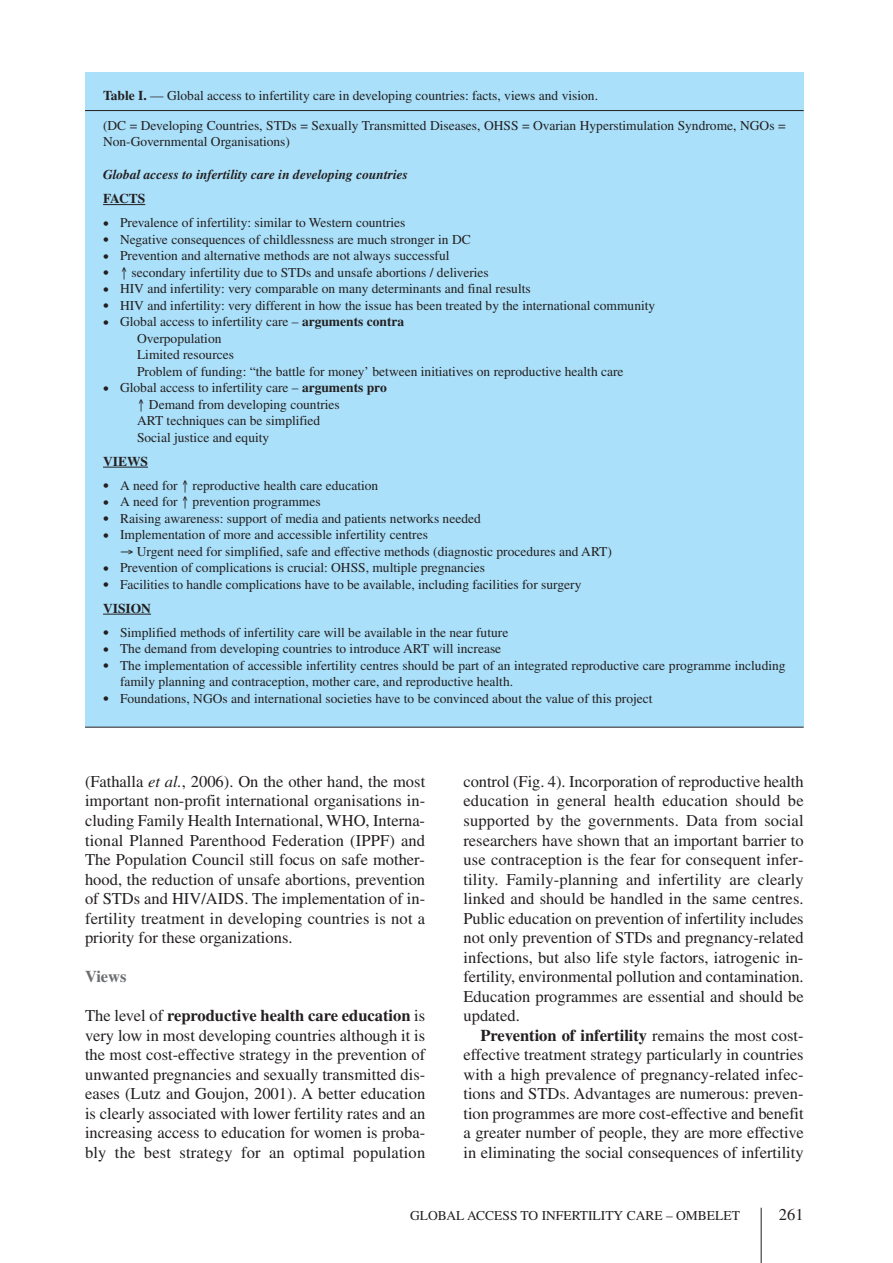
<style>
.page{position:relative;width:893px;height:1263px;background:#fff}
.page>*{position:absolute;margin:0;border:0;box-sizing:border-box;transform-origin:0 0}
.t1{font:16.5px/19.5px "Times";color:#231f20;text-align:justify}
.t2{font:700 16.5px "Times";color:#6c6d70}
.t3{font:13.5px/16.5px "Times";color:#231f20}
.t4{font:italic 700 13.5px "Times";color:#231f20}
.t5{font:700 13.5px "Times";color:#231f20}
.s1{font-weight:700}
.s2{font-size:16.5px}
.s3{font-style:italic}
</style>
<div class="page">
<hr style="left:761px;top:1208px;width:1px;height:55px;background:#231f20">
<div style="left:85px;top:72px;width:719px;height:655px;background:#aae0f9"></div>
<hr style="left:103px;top:204px;width:42px;height:1px;background:#231f20">
<hr style="left:103px;top:467px;width:45px;height:1px;background:#231f20">
<hr style="left:103px;top:614px;width:48px;height:1px;background:#231f20">
<hr style="left:85px;top:110px;width:719px;height:1px;background:#231f20">
<hr style="left:85px;top:727px;width:719px;height:1px;background:#231f20">
<p class="t3" style="left:103px;top:88px;width:496px"><span class="s1">Table I.</span> — Global access to infertility care in developing countries: facts, views and vision.</p>
<p class="t3" style="left:103px;top:118px;width:684px">(DC = Developing Countries, STDs = Sexually Transmitted Diseases, OHSS = Ovarian Hyperstimulation Syndrome, NGOs =<br>Non-Governmental Organisations)</p>
<p class="t4" style="left:103px;top:170px;width:307px">Global access to infertility care in developing countries</p>
<p class="t5" style="left:103px;top:194px;width:44px">FACTS</p>
<p class="t3" style="left:103px;top:216px;width:304px"><span class="s2">•</span> Prevalence of infertility: similar to Western countries</p>
<p class="t3" style="left:103px;top:232px;width:369px"><span class="s2">•</span> Negative consequences of childlessness are much stronger in DC</p>
<p class="t3" style="left:103px;top:249px;width:348px"><span class="s2">•</span> Prevention and alternative methods are not always successful</p>
<p class="t3" style="left:103px;top:265px;width:387px"><span class="s2">•</span> ↑ secondary infertility due to STDs and unsafe abortions / deliveries</p>
<p class="t3" style="left:103px;top:282px;width:429px"><span class="s2">•</span> HIV and infertility: very comparable on many determinants and final results</p>
<p class="t3" style="left:103px;top:298px;width:554px"><span class="s2">•</span> HIV and infertility: very different in how the issue has been treated by the international community</p>
<p class="t3" style="left:137px;top:315px;width:488px;text-indent:-34px"><span class="s2">•</span> Global access to infertility care – <span class="s1">arguments contra<br></span>Overpopulation<br>Limited resources<br>Problem of funding: “the battle for money’ between initiatives on reproductive health care</p>
<p class="t3" style="left:137px;top:381px;width:251px;text-indent:-34px"><span class="s2">•</span> Global access to infertility care – <span class="s1">arguments pro </span>↑ Demand from developing countries<br>ART techniques can be simplified<br>Social justice and equity</p>
<p class="t5" style="left:103px;top:457px;width:47px">VIEWS</p>
<p class="t3" style="left:103px;top:478px;width:277px"><span class="s2">•</span> A need for ↑ reproductive health care education</p>
<p class="t3" style="left:103px;top:495px;width:219px"><span class="s2">•</span> A need for ↑ prevention programmes</p>
<p class="t3" style="left:103px;top:511px;width:379px"><span class="s2">•</span> Raising awareness: support of media and patients networks needed</p>
<p class="t3" style="left:103px;top:528px;width:326px"><span class="s2">•</span> Implementation of more and accessible infertility centres</p>
<p class="t3" style="left:120px;top:544px;width:493px">→ Urgent need for simplified, safe and effective methods (diagnostic procedures and ART)</p>
<p class="t3" style="left:103px;top:561px;width:383px"><span class="s2">•</span> Prevention of complications is crucial: OHSS, multiple pregnancies</p>
<p class="t3" style="left:103px;top:574px;width:480px;line-height:24px"><span class="s2">•</span> Facilities to handle complications have to be available, including facilities for surgery<br><span class="s1">VISION</span></p>
<p class="t3" style="left:103px;top:625px;width:407px"><span class="s2">•</span> Simplified methods of infertility care will be available in the near future</p>
<p class="t3" style="left:103px;top:642px;width:400px"><span class="s2">•</span> The demand from developing countries to introduce ART will increase</p>
<p class="t3" style="left:120px;top:658px;width:667px;text-indent:-17px"><span class="s2">•</span> The implementation of accessible infertility centres should be part of an integrated reproductive care programme including family planning and contraception, mother care, and reproductive health.</p>
<p class="t3" style="left:103px;top:691px;width:551px"><span class="s2">•</span> Foundations, NGOs and international societies have to be convinced about the value of this project</p>
<p class="t1" style="left:85px;top:773px;width:342px">(Fathalla <span class="s3">et al.</span>, 2006). On the other hand, the most important non-profit international organisations in&shy;cluding Family Health International, WHO, Interna&shy;tional Planned Parenthood Federation (IPPF) and The Population Council still focus on safe mother&shy;hood, the reduction of unsafe abortions, prevention of STDs and HIV/AIDS. The implementation of in&shy;fertility treatment in developing countries is not a priority for these organizations.</p>
<p class="t2" style="left:85px;top:971px;width:43px">Views</p>
<p class="t1" style="left:85px;top:1007px;width:342px">The level of <span class="s1">reproductive health care education</span> is very low in most developing countries although it is the most cost-effective strategy in the prevention of unwanted pregnancies and sexually transmitted dis&shy;eases (Lutz and Goujon, 2001). A better education is clearly associated with lower fertility rates and an increasing access to education for women is proba&shy;bly the best strategy for an optimal population</p>
<p class="t1" style="left:463px;top:773px;width:342px">control (Fig. 4). Incorporation of reproductive health education in general health education should be supported by the governments. Data from social researchers have shown that an important barrier to use contraception is the fear for consequent infer&shy;tility. Family-planning and infertility are clearly linked and should be handled in the same centres.<br>Public education on prevention of infertility includes not only prevention of STDs and pregnancy-related infections, but also life style factors, iatrogenic in&shy;fertility, environmental pollution and contamination.<br>Education programmes are essential and should be updated.</p>
<p class="t1" style="left:463px;top:1027px;width:342px;text-indent:17px"><span class="s1">Prevention of infertility</span> remains the most cost&shy;effective treatment strategy particularly in countries with a high prevalence of pregnancy-related infec&shy;tions and STDs. Advantages are numerous: preven&shy;tion programmes are more cost-effective and benefit a greater number of people, they are more effective in eliminating the social consequences of infertility</p>
<p class="t3" style="left:410px;top:1208px;width:331px">GLOBAL ACCESS TO INFERTILITY CARE – OMBELET</p>
<p class="t1" style="left:779px;top:1206px;width:26px">261</p>
</div>
